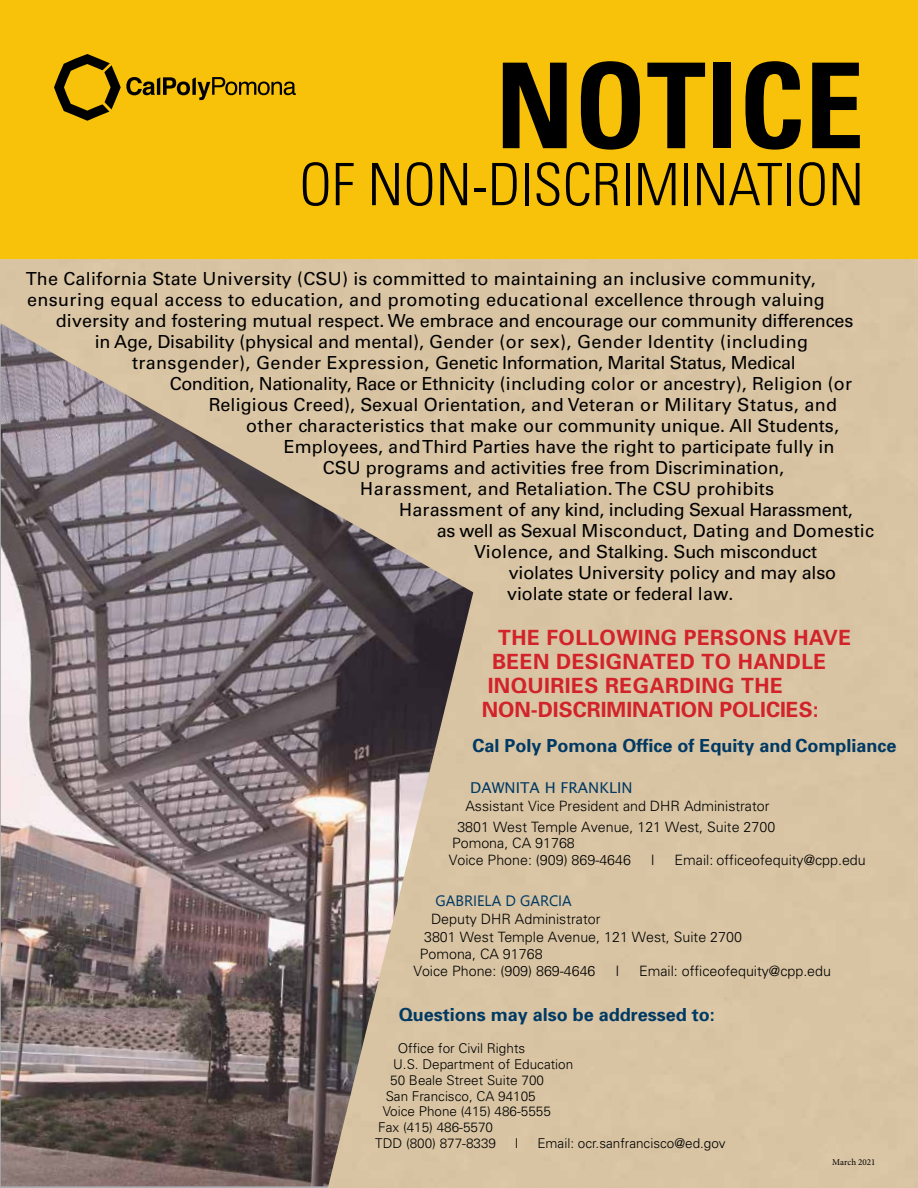
<style>
.page{position:relative;width:918px;height:1188px;background:#fff}
.page>*{position:absolute;margin:0;border:0;box-sizing:border-box;transform-origin:0 0}
.t1{font:700 condensed 118.5px "Univers";color:#000}
.t2{font:300 condensed 58.5px "Univers";color:#000}
.t3{font:700 21px "Univers";letter-spacing:.02em;color:#d2232a}
.t4{font:700 21px "Univers";color:#d2232a}
.t5{font:18px "Univers";letter-spacing:.005em;color:#000}
.t6{font:18px "Univers";letter-spacing:-.02em;color:#000}
.t7{font:700 18px "Univers";color:#003963}
.t8{font:15px "Lucida Sans";color:#003963}
.t9{font:15px "Leelawadee";color:#003963}
.t10{font:300 14.25px/20.2px "Univers";color:#000}
.t11{font:300 13.5px "Univers";color:#000}
.t12{font:9px "Minion Pro";color:#000}
</style>
<div class="page">
<div style="left:0;top:0;width:918px;height:261px;background:#f9c20a"></div>
<img style="left:1px;top:323px;width:472px;height:863px">
<svg style="left:54px;top:54px;width:242px;height:67px"></svg>
<h1 class="t1" style="left:495px;top:33px;width:370px">NOTICE</h1>
<h2 class="t2" style="left:299px;top:149px;width:566px">OF NON-DISCRIMINATION</h2>
<p class="t5" style="left:26px;top:268px;width:792px">The California State University (CSU) is committed to maintaining an inclusive community,</p>
<p class="t5" style="left:27px;top:289px;width:799px">ensuring equal access to education, and promoting educational excellence through valuing</p>
<p class="t5" style="left:56px;top:310px;width:799px">diversity and fostering mutual respect. We embrace and encourage our community differences</p>
<p class="t5" style="left:95px;top:331px;width:715px">in Age, Disability (physical and mental), Gender (or sex), Gender Identity (including</p>
<p class="t6" style="left:132px;top:352px;width:665px">transgender), Gender Expression, Genetic Information, Marital Status, Medical</p>
<p class="t5" style="left:170px;top:373px;width:684px">Condition, Nationality, Race or Ethnicity (including color or ancestry), Religion (or</p>
<p class="t5" style="left:209px;top:394px;width:630px">Religious Creed), Sexual Orientation, and Veteran or Military Status, and</p>
<p class="t5" style="left:246px;top:415px;width:594px">other characteristics that make our community unique. All Students,</p>
<p class="t5" style="left:284px;top:436px;width:552px">Employees, and Third Parties have the right to participate fully in</p>
<p class="t5" style="left:323px;top:457px;width:463px">CSU programs and activities free from Discrimination,</p>
<p class="t5" style="left:360px;top:478px;width:415px">Harassment, and Retaliation. The CSU prohibits</p>
<p class="t6" style="left:399px;top:499px;width:455px">Harassment of any kind, including Sexual Harassment,</p>
<p class="t5" style="left:437px;top:520px;width:439px">as well as Sexual Misconduct, Dating and Domestic</p>
<p class="t5" style="left:474px;top:541px;width:344px">Violence, and Stalking. Such misconduct</p>
<p class="t5" style="left:509px;top:562px;width:329px">violates University policy and may also</p>
<p class="t5" style="left:507px;top:583px;width:228px">violate state or federal law.</p>
<p class="t3" style="left:498px;top:625px;width:355px">THE FOLLOWING PERSONS HAVE</p>
<p class="t3" style="left:492px;top:649px;width:336px">BEEN DESIGNATED TO HANDLE</p>
<p class="t3" style="left:488px;top:673px;width:297px">INQUIRIES REGARDING THE</p>
<p class="t4" style="left:482px;top:697px;width:338px">NON-DISCRIMINATION POLICIES:</p>
<p class="t7" style="left:472px;top:735px;width:425px">Cal Poly Pomona Office of Equity and Compliance</p>
<p class="t8" style="left:470px;top:779px;width:164px">DAWNITA H FRANKLIN</p>
<p class="t10" style="left:457px;top:796px;width:319px;text-align:center">Assistant Vice President and DHR Administrator<br>3801 West Temple Avenue, 121 West, Suite 2700</p>
<p class="t10" style="left:449px;top:835px;width:184px;line-height:16.8px">Pomona, CA 91768<br>Voice Phone: (909) 869-4646</p>
<p class="t10" style="left:651px;top:850px;width:5px">I</p>
<p class="t10" style="left:675px;top:850px;width:193px">Email: officeofequity@cpp.edu</p>
<p class="t9" style="left:436px;top:892px;width:138px">GABRIELA D GARCIA</p>
<p class="t10" style="left:424px;top:910px;width:319px;line-height:18.1px;text-indent:7px">Deputy DHR Administrator<br>3801 West Temple Avenue, 121 West, Suite 2700</p>
<p class="t10" style="left:413px;top:946px;width:184px;line-height:16.6px;text-indent:6px">Pomona, CA 91768<br>Voice Phone: (909) 869-4646</p>
<p class="t10" style="left:615px;top:961px;width:5px">I</p>
<p class="t10" style="left:639px;top:961px;width:193px">Email: officeofequity@cpp.edu</p>
<p class="t7" style="left:399px;top:1004px;width:318px">Questions may also be addressed to:</p>
<p class="t11" style="left:398px;top:1040px;width:129px">Office for Civil Rights</p>
<p class="t11" style="left:393px;top:1056px;width:182px">U.S. Department of Education</p>
<p class="t11" style="left:390px;top:1072px;width:155px">50 Beale Street Suite 700</p>
<p class="t11" style="left:386px;top:1088px;width:152px">San Francisco, CA 94105</p>
<p class="t11" style="left:383px;top:1103px;width:170px">Voice Phone (415) 486-5555</p>
<p class="t11" style="left:378px;top:1119px;width:116px">Fax (415) 486-5570</p>
<p class="t11" style="left:375px;top:1135px;width:122px">TDD (800) 877-8339</p>
<p class="t11" style="left:515px;top:1135px;width:5px">I</p>
<p class="t11" style="left:537px;top:1135px;width:190px">Email: ocr.sanfrancisco@ed.gov</p>
<p class="t12" style="left:832px;top:1156px;width:45px">March 2021</p>
</div>
